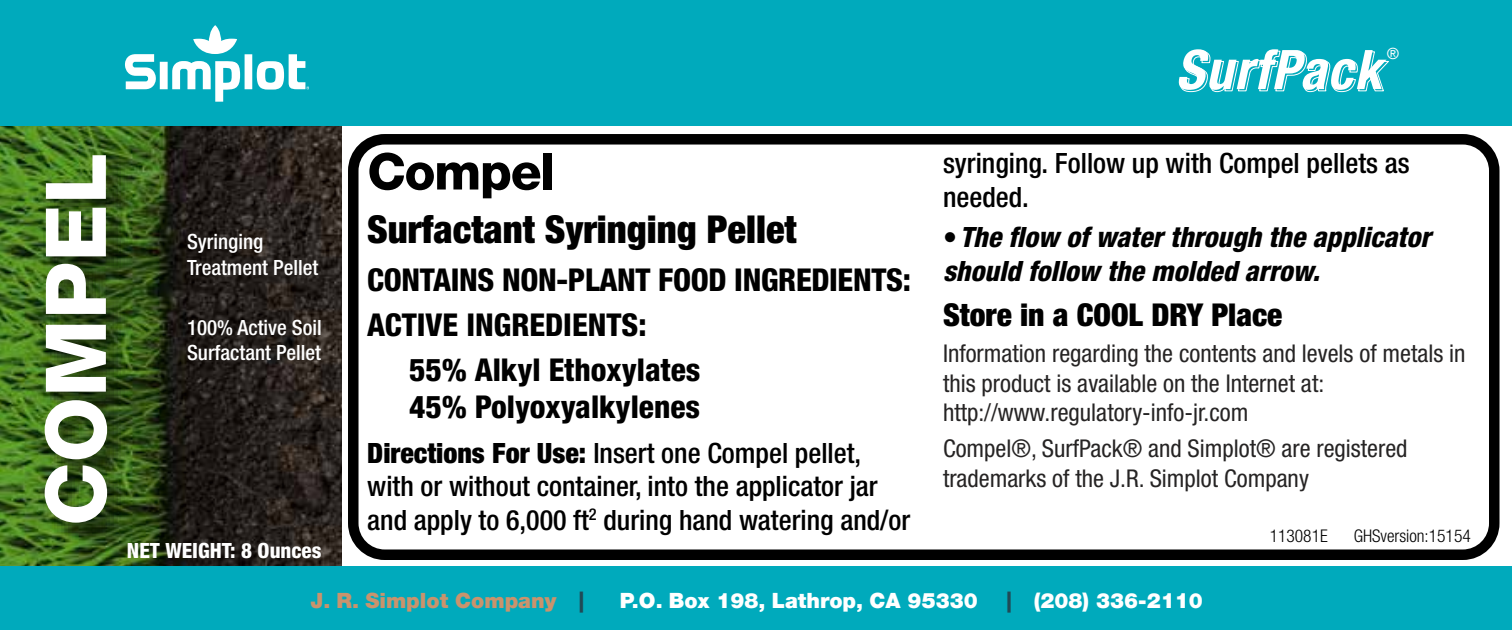
<style>
.page{position:relative;width:1512px;height:630px;background:#fff}
.page>*{position:absolute;margin:0;border:0;box-sizing:border-box;transform-origin:0 0}
.t1{font:800 84px "Helvetica Neue LT Std";color:#fff}
.t2{font:italic 700 condensed 54.6px "Helvetica Neue LT Std";letter-spacing:.025em;color:#fff}
.t3{font:800 50.75px "Helvetica Neue LT Std";letter-spacing:-.025em;color:#000}
.t4{font:900 condensed 38.5px "Helvetica Neue LT Std";color:#000}
.t5{font:800 condensed 31.5px "Helvetica Neue LT Std";color:#000}
.t6{font:900 condensed 31.5px "Helvetica Neue LT Std";color:#000}
.t7{font:500 condensed 28px/33.6px "Helvetica Neue LT Std";color:#000}
.t8{font:italic 800 condensed 28px/33.6px "Helvetica Neue LT Std";color:#000}
.t9{font:condensed 24.5px/29.4px "Helvetica Neue LT Std";color:#262424}
.t10{font:500 condensed 21px/25.2px "Helvetica Neue LT Std";color:#fff}
.t11{font:900 21px "Helvetica Neue LT Com";color:#fff}
.t12{font:900 21px "Helvetica Neue LT Com";color:#c9936d}
.t13{font:800 condensed 21px "Helvetica Neue LT Std";color:#fff}
.t14{font:300 condensed 17.5px "Helvetica Neue LT Std";color:#000}
.t15{font:condensed 15.4px "Helvetica Neue LT Std";color:#fff}
.s1{font-weight:900}
.s2{font-family:"Helvetica Neue LT Com";font-weight:900;font-style:normal;font-stretch:normal}
.s3{color:#204a56}
</style>
<div class="page">
<img style="left:0;top:126px;width:341px;height:441px">
<div style="left:0;top:0;width:1512px;height:126px;background:#00aabc"></div>
<div style="left:0;top:567px;width:1512px;height:63px;background:#00aabc"></div>
<img style="left:23px;top:141px;width:136px;height:420px">
<svg style="left:1180px;top:50px;width:209px;height:42px"></svg>
<svg style="left:125px;top:25px;width:184px;height:77px"></svg>
<div style="left:348px;top:134px;width:1152px;height:426px;border:10px solid #000;border-radius:32px"></div>
<p class="t15" style="left:1387px;top:45px;width:14px">®</p>
<h2 class="t2" style="left:1176px;top:37px;width:207px">SurfPack</h2>
<h1 class="t1" style="left:26px;top:526px;width:375px;rotate:-90deg">COMPEL</h1>
<p class="t10" style="left:187px;top:229px;width:133px">Syringing<br>Treatment Pellet</p>
<p class="t10" style="left:187px;top:315px;width:136px">100% Active Soil<br>Surfactant Pellet</p>
<p class="t13" style="left:127px;top:538px;width:196px">NET WEIGHT: 8 Ounces</p>
<h3 class="t3" style="left:367px;top:141px;width:190px">Compel</h3>
<h3 class="t4" style="left:367px;top:205px;width:431px">Surfactant Syringing Pellet</h3>
<p class="t5" style="left:367px;top:260px;width:545px">CONTAINS NON-PLANT FOOD INGREDIENTS:</p>
<p class="t5" style="left:367px;top:305px;width:281px">ACTIVE INGREDIENTS:</p>
<p class="t5" style="left:409px;top:350px;width:293px">55% Alkyl Ethoxylates</p>
<p class="t5" style="left:409px;top:388px;width:292px">45% Polyoxyalkylenes</p>
<p class="t7" style="left:367px;top:435px;width:545px"><span class="s1">Directions For Use:</span> Insert one Compel pellet, with or without container, into the applicator jar and apply to 6,000 ft<sup>2</sup> during hand watering and/or</p>
<p class="t7" style="left:943px;top:146px;width:468px">syringing. Follow up with Compel pellets as needed.</p>
<p class="t8" style="left:943px;top:221px;width:489px"><span class="s2">•</span>The flow of water through the applicator should follow the molded arrow.</p>
<p class="t6" style="left:943px;top:295px;width:341px">Store in a COOL DRY Place</p>
<p class="t9" style="left:943px;top:339px;width:524px">Information regarding the contents and levels of metals in this product is available on the Internet at: http://www.regulatory-info-jr.com</p>
<p class="t9" style="left:943px;top:434px;width:466px">Compel®, SurfPack® and Simplot® are registered trademarks of the J.R. Simplot Company</p>
<p class="t14" style="left:1270px;top:526px;width:60px">113081E</p>
<p class="t14" style="left:1354px;top:526px;width:119px">GHSversion:15154</p>
<p class="t12" style="left:311px;top:588px;width:275px">J. R. Simplot Company <span class="s3">|</span></p>
<p class="t11" style="left:620px;top:588px;width:359px">P.O. Box 198, Lathrop, CA 95330</p>
<p class="t11" style="left:1007px;top:588px;width:197px"><span class="s3">|</span> (208) 336-2110</p>
</div>
